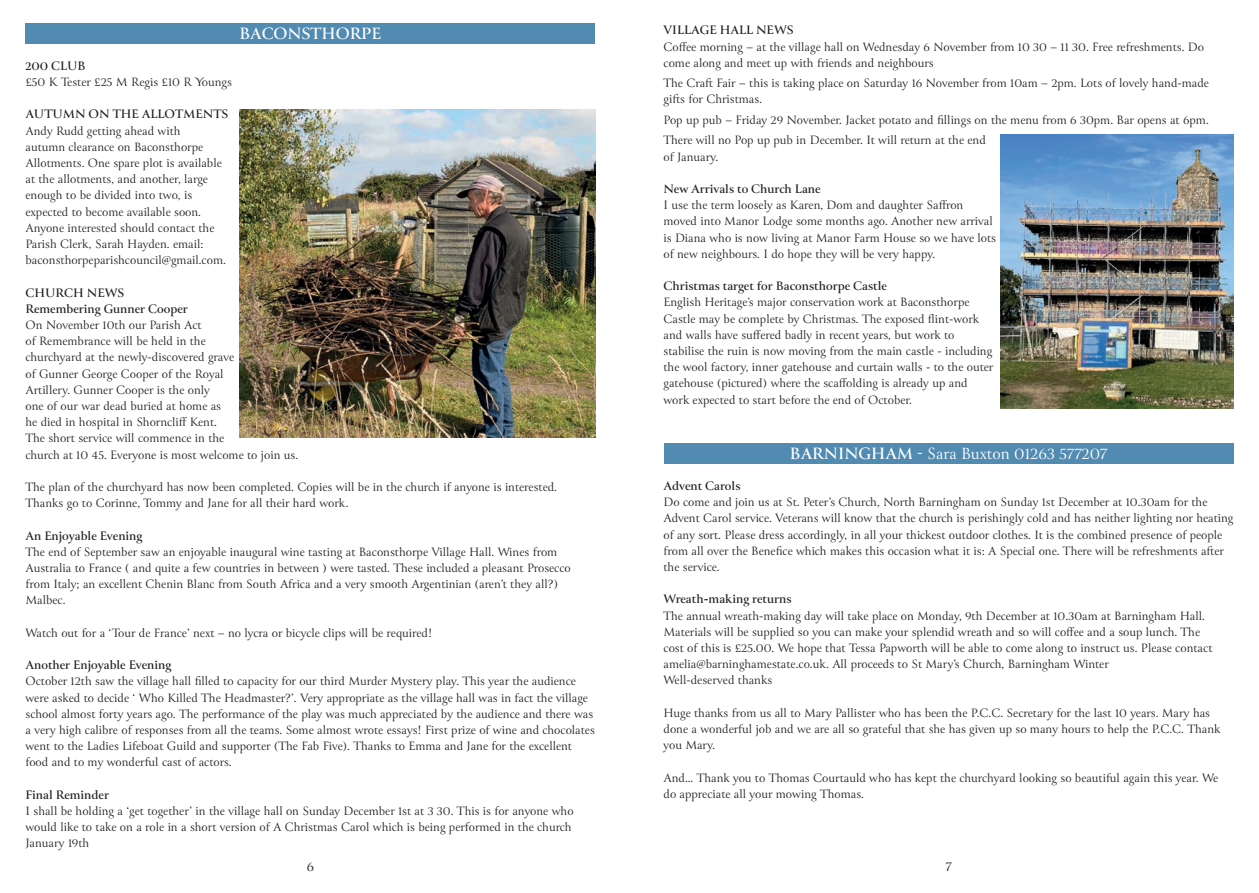
<style>
.page{position:relative;width:1259px;height:893px;background:#fff}
.page>*{position:absolute;margin:0;border:0;box-sizing:border-box;transform-origin:0 0}
.t1{font:18px "Canto";color:#fff}
.t2{font:700 18px "Canto";color:#fff}
.t3{font:15px "Canto";color:#231f20}
.t4{font:13.5px/16.2px "Canto";color:#231f20}
.t5{font:700 13.5px/16.2px "Canto";color:#231f20}
.s1{font-weight:700}
</style>
<div class="page">
<div style="left:26px;top:23px;width:569px;height:21px;background:#528bb2"></div>
<div style="left:663px;top:444px;width:570px;height:20px;background:#528bb2"></div>
<img style="left:240px;top:109px;width:355px;height:328px">
<img style="left:1000px;top:135px;width:233px;height:274px">
<h1 class="t2" style="left:239px;top:22px;width:144px">BACONSTHORPE</h1>
<p class="t5" style="left:26px;top:57px;width:62px">200 CLUB</p>
<p class="t4" style="left:26px;top:75px;width:208px">£50 K Tester £25 M Regis £10 R Youngs</p>
<p class="t5" style="left:26px;top:106px;width:204px">AUTUMN ON THE ALLOTMENTS</p>
<p class="t4" style="left:26px;top:123px;width:202px">Andy Rudd getting ahead with<br>autumn clearance on Baconsthorpe Allotments. One spare plot is available at the allotments, and another, large enough to be divided into two, is expected to become available soon.<br>Anyone interested should contact the Parish Clerk, Sarah Hayden. email: baconsthorpeparishcouncil@gmail.com.</p>
<p class="t5" style="left:26px;top:284px;width:164px">CHURCH NEWS<br>Remembering Gunner Cooper</p>
<p class="t4" style="left:26px;top:318px;width:274px">On November 10th our Parish Act<br>of Remembrance will be held in the<br>churchyard at the newly-discovered grave<br>of Gunner George Cooper of the Royal<br>Artillery. Gunner Cooper is the only<br>one of our war dead buried at home as<br>he died in hospital in Shorncliff Kent.<br>The short service will commence in the<br>church at 10 45. Everyone is most welcome to join us.</p>
<p class="t4" style="left:26px;top:480px;width:533px">The plan of the churchyard has now been completed. Copies will be in the church if anyone is interested.<br>Thanks go to Corinne, Tommy and Jane for all their hard work.</p>
<p class="t5" style="left:26px;top:527px;width:118px">An Enjoyable Evening</p>
<p class="t4" style="left:26px;top:545px;width:547px">The end of September saw an enjoyable inaugural wine tasting at Baconsthorpe Village Hall. Wines from Australia to France ( and quite a few countries in between ) were tasted. These included a pleasant Prosecco from Italy; an excellent Chenin Blanc from South Africa and a very smooth Argentinian (aren’t they all?)<br>Malbec.</p>
<p class="t4" style="left:26px;top:626px;width:408px">Watch out for a ‘Tour de France’ next – no lycra or bicycle clips will be required!</p>
<p class="t5" style="left:26px;top:656px;width:147px">Another Enjoyable Evening</p>
<p class="t4" style="left:26px;top:674px;width:571px">October 12th saw the village hall filled to capacity for our third Murder Mystery play. This year the audience were asked to decide ‘ Who Killed The Headmaster?’. Very appropriate as the village hall was in fact the village school almost forty years ago. The performance of the play was much appreciated by the audience and there was a very high calibre of responses from all the teams. Some almost wrote essays! First prize of wine and chocolates went to the Ladies Lifeboat Guild and supporter (The Fab Five). Thanks to Emma and Jane for the excellent food and to my wonderful cast of actors.</p>
<p class="t5" style="left:26px;top:786px;width:85px">Final Reminder</p>
<p class="t4" style="left:26px;top:804px;width:549px">I shall be holding a ‘get together’ in the village hall on Sunday December 1st at 3 30. This is for anyone who would like to take on a role in a short version of A Christmas Carol which is being performed in the church<br>January 19th</p>
<p class="t5" style="left:663px;top:22px;width:132px">VILLAGE HALL NEWS</p>
<p class="t4" style="left:663px;top:39px;width:542px">Coffee morning – at the village hall on Wednesday 6 November from 10 30 – 11 30. Free refreshments. Do come along and meet up with friends and neighbours</p>
<p class="t4" style="left:663px;top:76px;width:547px">The Craft Fair – this is taking place on Saturday 16 November from 10am – 2pm. Lots of lovely hand-made gifts for Christmas.</p>
<p class="t4" style="left:663px;top:111px;width:547px;line-height:20.4px">Pop up pub – Friday 29 November. Jacket potato and fillings on the menu from 6 30pm. Bar opens at 6pm.<br>There will no Pop up pub in December. It will return at the end</p>
<p class="t4" style="left:663px;top:149px;width:56px">of January.</p>
<p class="t5" style="left:663px;top:180px;width:159px">New Arrivals to Church Lane</p>
<p class="t4" style="left:663px;top:198px;width:334px">I use the term loosely as Karen, Dom and daughter Saffron moved into Manor Lodge some months ago. Another new arrival is Diana who is now living at Manor Farm House so we have lots of new neighbours. I do hope they will be very happy.</p>
<p class="t5" style="left:663px;top:277px;width:225px">Christmas target for Baconsthorpe Castle</p>
<p class="t4" style="left:663px;top:295px;width:331px">English Heritage’s major conservation work at Baconsthorpe Castle may be complete by Christmas. The exposed flint-work and walls have suffered badly in recent years, but work to stabilise the ruin is now moving from the main castle - including the wool factory, inner gatehouse and curtain walls - to the outer gatehouse (pictured) where the scaffolding is already up and work expected to start before the end of October.</p>
<h1 class="t1" style="left:790px;top:442px;width:318px"><span class="s1">BARNINGHAM</span> - Sara Buxton 01263 577207</h1>
<p class="t5" style="left:663px;top:477px;width:78px">Advent Carols</p>
<p class="t4" style="left:663px;top:495px;width:571px">Do come and join us at St. Peter’s Church, North Barningham on Sunday 1st December at 10.30am for the Advent Carol service. Veterans will know that the church is perishingly cold and has neither lighting nor heating of any sort. Please dress accordingly, in all your thickest outdoor clothes. It is the combined presence of people from all over the Benefice which makes this occasion what it is: A Special one. There will be refreshments after the service.</p>
<p class="t5" style="left:663px;top:591px;width:129px">Wreath-making returns</p>
<p class="t4" style="left:663px;top:608px;width:550px">The annual wreath-making day will take place on Monday, 9th December at 10.30am at Barningham Hall.<br>Materials will be supplied so you can make your splendid wreath and so will coffee and a soup lunch. The cost of this is £25.00. We hope that Tessa Papworth will be able to come along to instruct us. Please contact amelia@barninghamestate.co.uk. All proceeds to St Mary’s Church, Barningham Winter<br>Well-deserved thanks</p>
<p class="t4" style="left:663px;top:706px;width:558px">Huge thanks from us all to Mary Pallister who has been the P.C.C. Secretary for the last 10 years. Mary has done a wonderful job and we are all so grateful that she has given up so many hours to help the P.C.C. Thank you Mary.</p>
<p class="t4" style="left:663px;top:770px;width:556px">And... Thank you to Thomas Courtauld who has kept the churchyard looking so beautiful again this year. We do appreciate all your mowing Thomas.</p>
<p class="t3" style="left:307px;top:857px;width:9px">6</p>
<p class="t3" style="left:945px;top:857px;width:7px">7</p>
</div>
